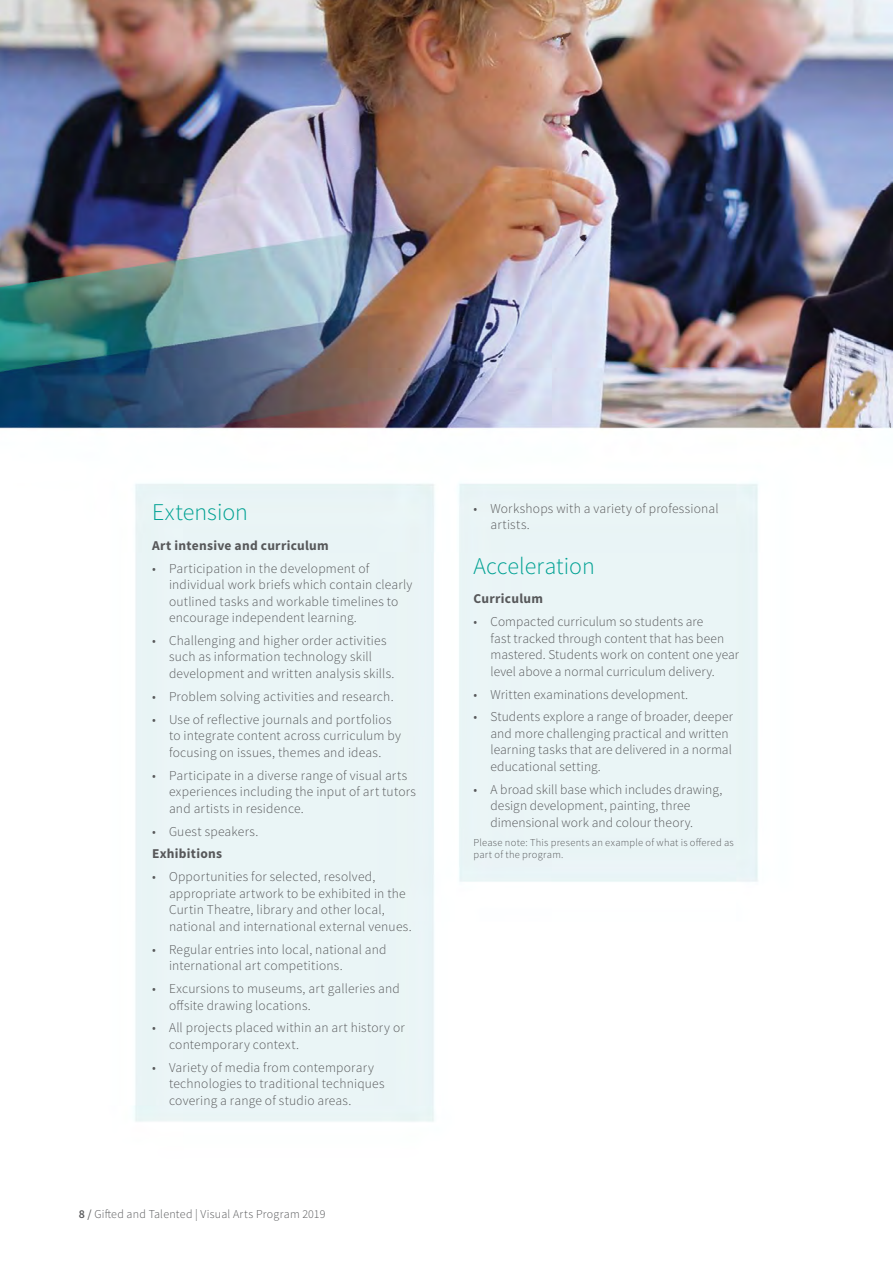
<style>
.page{position:relative;width:893px;height:1263px;background:#fff}
.page>*{position:absolute;margin:0;border:0;box-sizing:border-box;transform-origin:0 0}
.Heading_2{font:300 24px "Source Sans Pro";color:#00a193}
.t1{font:300 13.5px/16.5px "Source Sans Pro";letter-spacing:.015em;color:#57585a}
.JC_Body_9_11{font:700 13.5px "Source Sans Pro";letter-spacing:.02em;color:#57585a}
.t2{font:300 12px "Source Sans Pro";letter-spacing:.02em;color:#57585a}
.JC_Body_9_11-2{font:300 10.5px/12.6px "Source Sans Pro";letter-spacing:.025em;color:#57585a}
.s1{font-weight:600}
.s2{font-weight:400}
</style>
<div class="page">
<img style="left:0;top:0;width:893px;height:1122px">
<p class="Heading_2" style="left:152px;top:498px;width:98px">Extension</p>
<p class="JC_Body_9_11" style="left:152px;top:537px;width:178px">Art intensive and curriculum</p>
<p class="t1" style="left:169px;top:560px;width:245px;text-indent:-17px">• Participation in the development of individual work briefs which contain clearly outlined tasks and workable timelines to encourage independent learning.</p>
<p class="t1" style="left:169px;top:632px;width:227px;text-indent:-17px">• Challenging and higher order activities such as information technology skill development and written analysis skills.</p>
<p class="t1" style="left:152px;top:688px;width:243px">• Problem solving activities and research.</p>
<p class="t1" style="left:169px;top:711px;width:233px;text-indent:-17px">• Use of reflective journals and portfolios to integrate content across curriculum by focusing on issues, themes and ideas.</p>
<p class="t1" style="left:169px;top:767px;width:248px;text-indent:-17px">• Participate in a diverse range of visual arts experiences including the input of art tutors and artists in residence.</p>
<p class="t1" style="left:152px;top:823px;width:108px">• Guest speakers.</p>
<p class="JC_Body_9_11" style="left:152px;top:845px;width:72px">Exhibitions</p>
<p class="t1" style="left:169px;top:869px;width:244px;text-indent:-17px">• Opportunities for selected, resolved, appropriate artwork to be exhibited in the Curtin Theatre, library and other local, national and international external venues.</p>
<p class="t1" style="left:169px;top:941px;width:219px;text-indent:-17px">• Regular entries into local, national and international art competitions.</p>
<p class="t1" style="left:169px;top:980px;width:232px;text-indent:-17px">• Excursions to museums, art galleries and offsite drawing locations.</p>
<p class="t1" style="left:169px;top:1020px;width:237px;text-indent:-17px">• All projects placed within an art history or contemporary context.</p>
<p class="t1" style="left:169px;top:1059px;width:217px;text-indent:-17px">• Variety of media from contemporary technologies to traditional techniques covering a range of studio areas.</p>
<p class="t2" style="left:79px;top:1207px;width:248px"><span class="s1">8</span> <span class="s2">/</span> Gifted and Talented | Visual Arts Program 2019</p>
<p class="t1" style="left:490px;top:500px;width:230px;text-indent:-17px">• Workshops with a variety of professional artists.</p>
<p class="Heading_2" style="left:473px;top:551px;width:123px">Acceleration</p>
<p class="JC_Body_9_11" style="left:473px;top:590px;width:71px">Curriculum</p>
<p class="t1" style="left:490px;top:613px;width:250px;text-indent:-17px">• Compacted curriculum so students are<br>fast tracked through content that has been mastered. Students work on content one year level above a normal curriculum delivery.</p>
<p class="t1" style="left:473px;top:686px;width:216px">• Written examinations development.</p>
<p class="t1" style="left:490px;top:709px;width:244px;text-indent:-17px">• Students explore a range of broader, deeper and more challenging practical and written learning tasks that are delivered in a normal educational setting.</p>
<p class="t1" style="left:490px;top:781px;width:233px;text-indent:-17px">• A broad skill base which includes drawing, design development, painting, three dimensional work and colour theory.</p>
<p class="JC_Body_9_11-2" style="left:473px;top:836px;width:262px">Please note: This presents an example of what is offered as part of the program.</p>
</div>
